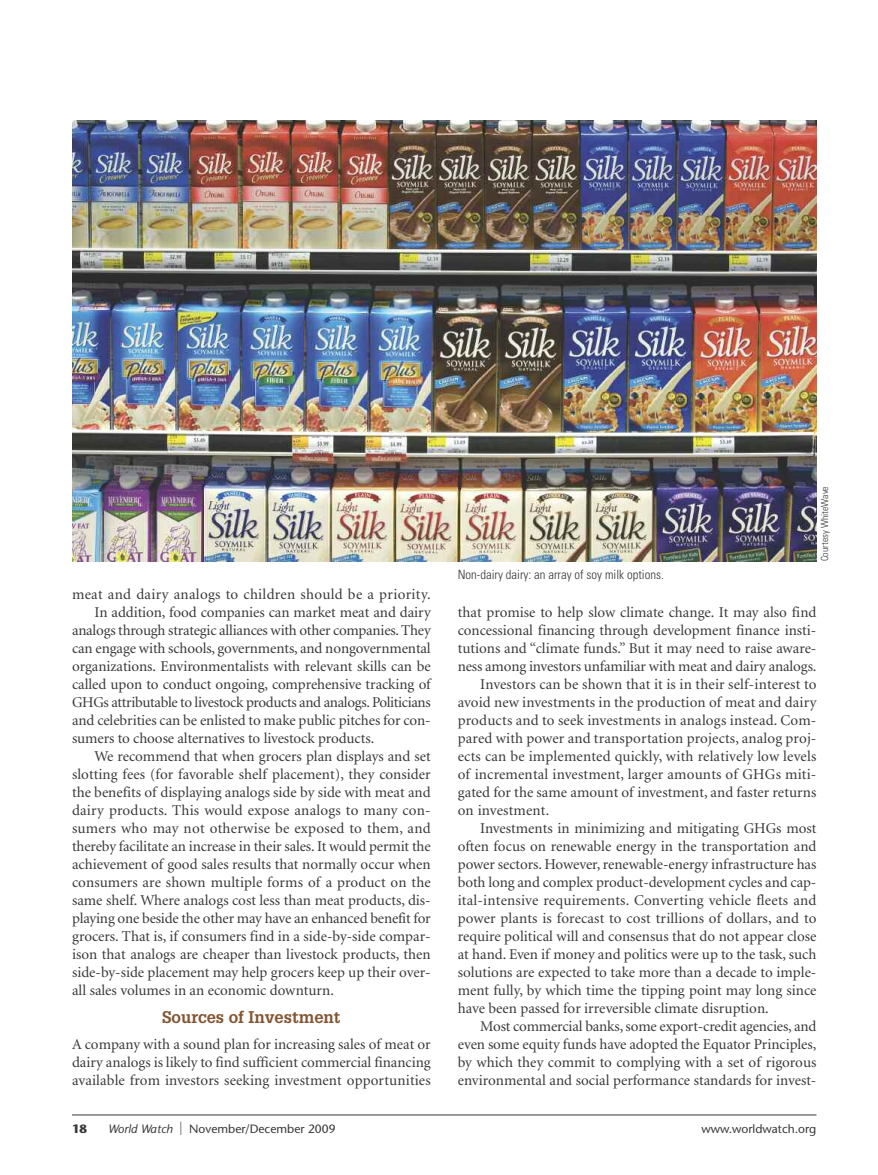
<style>
.page{position:relative;width:878px;height:1175px;background:#fff}
.page>*{position:absolute;margin:0;border:0;box-sizing:border-box;transform-origin:0 0}
.t1{font:700 16.5px "Glypha";color:#845531}
.t2{font:15px/18px "Minion";color:#393839;text-align:justify}
.t3{font:15px "Minion";letter-spacing:-.025em;color:#393839}
.t4{font:15px "Minion";letter-spacing:.02em;color:#393839}
.t5{font:300 condensed 12.75px "Univers";color:#393839}
.t6{font:12px "Stone Sans";color:#393839}
.t7{font:700 12px "Stone Sans";color:#393839}
.t8{font:300 condensed 9.75px "Univers";color:#393839}
.s1{font-style:italic}
.s2{font-size:18px}
</style>
<div class="page">
<hr style="left:72px;top:1114px;width:744px;height:1px;background:#393839">
<img style="left:72px;top:120px;width:744px;height:441px">
<p class="t4" style="left:72px;top:588px;width:360px">meat and dairy analogs to children should be a priority.</p>
<p class="t2" style="left:95px;top:604px;width:338px">In addition, food companies can market meat and dairy</p>
<p class="t2" style="left:72px;top:622px;width:360px">analogs through strategic alliances with other companies. They</p>
<p class="t2" style="left:72px;top:640px;width:360px">can engage with schools, governments, and nongovernmental</p>
<p class="t2" style="left:72px;top:658px;width:360px">organizations. Environmentalists with relevant skills can be</p>
<p class="t2" style="left:72px;top:676px;width:360px">called upon to conduct ongoing, comprehensive tracking of</p>
<p class="t3" style="left:72px;top:696px;width:360px">GHGs attributable to livestock products and analogs. Politicians</p>
<p class="t2" style="left:72px;top:712px;width:360px">and celebrities can be enlisted to make public pitches for con-</p>
<p class="t2" style="left:72px;top:730px;width:304px">sumers to choose alternatives to livestock products.</p>
<p class="t2" style="left:94px;top:748px;width:338px">We recommend that when grocers plan displays and set</p>
<p class="t2" style="left:72px;top:766px;width:360px">slotting fees (for favorable shelf placement), they consider</p>
<p class="t2" style="left:72px;top:784px;width:360px">the benefits of displaying analogs side by side with meat and</p>
<p class="t2" style="left:72px;top:802px;width:360px">dairy products. This would expose analogs to many con-</p>
<p class="t2" style="left:72px;top:820px;width:360px">sumers who may not otherwise be exposed to them, and</p>
<p class="t2" style="left:72px;top:838px;width:360px">thereby facilitate an increase in their sales. It would permit the</p>
<p class="t2" style="left:72px;top:856px;width:360px">achievement of good sales results that normally occur when</p>
<p class="t2" style="left:72px;top:874px;width:360px">consumers are shown multiple forms of a product on the</p>
<p class="t2" style="left:72px;top:892px;width:360px">same shelf. Where analogs cost less than meat products, dis-</p>
<p class="t2" style="left:72px;top:910px;width:360px">playing one beside the other may have an enhanced benefit for</p>
<p class="t2" style="left:72px;top:928px;width:360px">grocers. That is, if consumers find in a side-by-side compar-</p>
<p class="t2" style="left:72px;top:946px;width:360px">ison that analogs are cheaper than livestock products, then</p>
<p class="t2" style="left:72px;top:964px;width:360px">side-by-side placement may help grocers keep up their over-</p>
<p class="t2" style="left:72px;top:982px;width:263px">all sales volumes in an economic downturn.</p>
<p class="t1" style="left:162px;top:1008px;width:180px">Sources of Investment</p>
<p class="t2" style="left:72px;top:1036px;width:360px">A company with a sound plan for increasing sales of meat or dairy analogs is likely to find sufficient commercial financing available from investors seeking investment opportunities</p>
<p class="t5" style="left:458px;top:570px;width:207px">Non-dairy dairy: an array of soy milk options.</p>
<p class="t8" style="left:820px;top:561px;width:77px;rotate:-90deg">Courtesy WhiteWave</p>
<p class="t2" style="left:458px;top:604px;width:360px">that promise to help slow climate change. It may also find</p>
<p class="t2" style="left:458px;top:622px;width:360px">concessional financing through development finance insti-</p>
<p class="t2" style="left:458px;top:640px;width:360px">tutions and “climate funds.” But it may need to raise aware-</p>
<p class="t2" style="left:458px;top:658px;width:360px">ness among investors unfamiliar with meat and dairy analogs.</p>
<p class="t2" style="left:480px;top:676px;width:338px">Investors can be shown that it is in their self-interest to</p>
<p class="t2" style="left:458px;top:694px;width:360px">avoid new investments in the production of meat and dairy</p>
<p class="t2" style="left:458px;top:712px;width:360px">products and to seek investments in analogs instead. Com-</p>
<p class="t2" style="left:458px;top:730px;width:360px">pared with power and transportation projects, analog proj-</p>
<p class="t2" style="left:458px;top:748px;width:360px">ects can be implemented quickly, with relatively low levels</p>
<p class="t2" style="left:458px;top:766px;width:360px">of incremental investment, larger amounts of GHGs miti-</p>
<p class="t2" style="left:458px;top:784px;width:360px">gated for the same amount of investment, and faster returns</p>
<p class="t2" style="left:458px;top:802px;width:93px">on investment.</p>
<p class="t2" style="left:480px;top:820px;width:338px">Investments in minimizing and mitigating GHGs most</p>
<p class="t2" style="left:458px;top:838px;width:360px">often focus on renewable energy in the transportation and</p>
<p class="t2" style="left:458px;top:856px;width:360px">power sectors. However, renewable-energy infrastructure has</p>
<p class="t2" style="left:458px;top:874px;width:360px">both long and complex product-development cycles and cap-</p>
<p class="t2" style="left:458px;top:892px;width:360px">ital-intensive requirements. Converting vehicle fleets and</p>
<p class="t2" style="left:458px;top:910px;width:360px">power plants is forecast to cost trillions of dollars, and to</p>
<p class="t2" style="left:458px;top:928px;width:360px">require political will and consensus that do not appear close</p>
<p class="t2" style="left:458px;top:946px;width:360px">at hand. Even if money and politics were up to the task, such</p>
<p class="t2" style="left:458px;top:964px;width:360px">solutions are expected to take more than a decade to imple-</p>
<p class="t2" style="left:458px;top:982px;width:360px">ment fully, by which time the tipping point may long since</p>
<p class="t2" style="left:458px;top:1000px;width:312px">have been passed for irreversible climate disruption.</p>
<p class="t2" style="left:480px;top:1018px;width:337px">Most commercial banks, some export-credit agencies, and</p>
<p class="t2" style="left:458px;top:1036px;width:360px">even some equity funds have adopted the Equator Principles,</p>
<p class="t2" style="left:458px;top:1054px;width:360px">by which they commit to complying with a set of rigorous</p>
<p class="t2" style="left:458px;top:1072px;width:360px">environmental and social performance standards for invest-</p>
<p class="t7" style="left:72px;top:1123px;width:17px">18</p>
<p class="t6" style="left:108px;top:1123px;width:229px"><span class="s1">World Watch</span> <span class="s2">|</span> November/December 2009</p>
<p class="t6" style="left:701px;top:1123px;width:116px">www.worldwatch.org</p>
</div>
